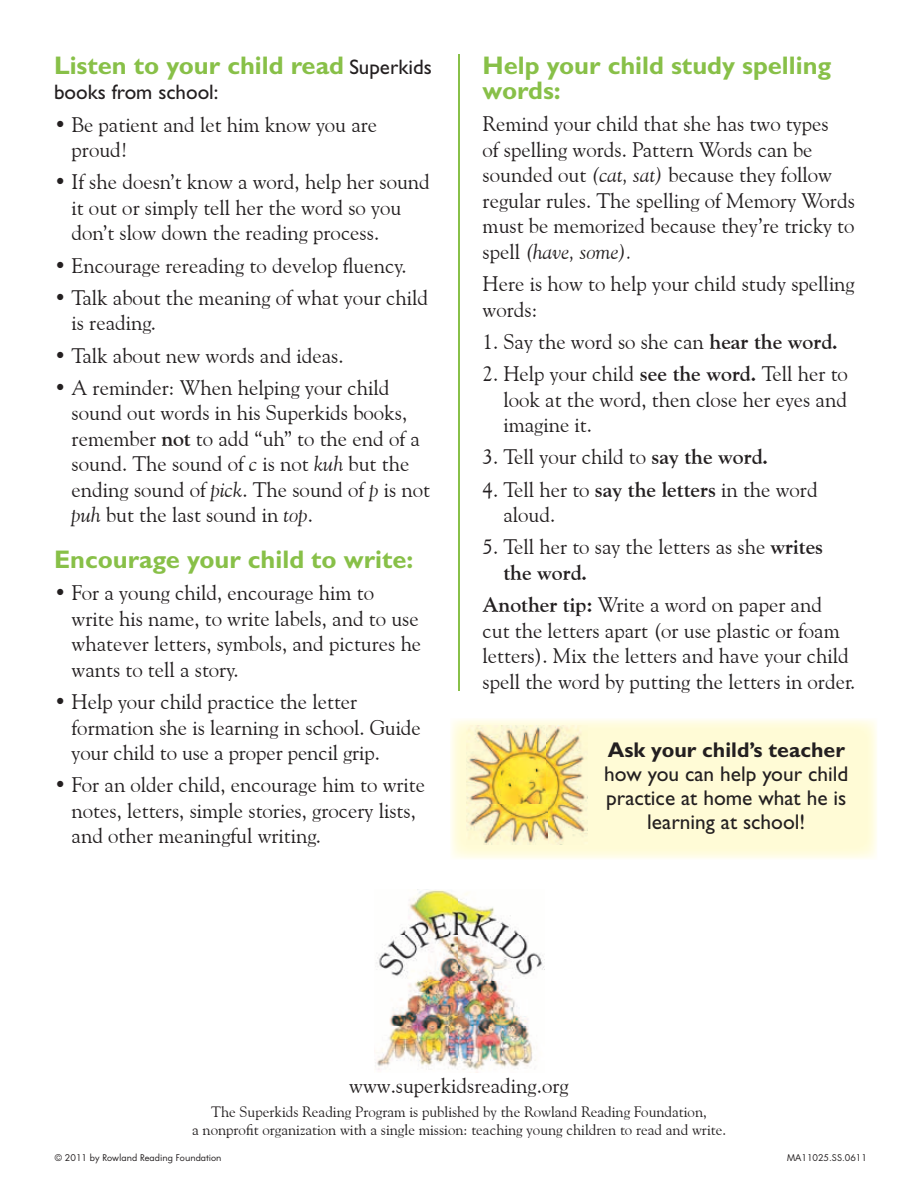
<style>
.page{position:relative;width:918px;height:1188px;background:#fff}
.page>*{position:absolute;margin:0;border:0;box-sizing:border-box;transform-origin:0 0}
.t1{font:700 25.5px/25.5px "Gill Sans";color:#88c048}
.t2{font:21.3px/24px "Gill Sans Std";color:#231f20;text-align:center}
.t3{font:700 21.3px "Gill Sans Std";color:#231f20}
.t4{font:21px/25.5px "Goudy Old Style BT";color:#231f20}
.t5{font:21px "Gill Sans";color:#231f20}
.t6{font:15px/18px "Goudy Old Style BT";color:#231f20;text-align:center}
.t7{font:9px "Futura Book Superkids";color:#231f20}
.s1{font-weight:400;font-size:21px;color:#231f20}
.s2{font-weight:700}
.s3{font-style:italic}
</style>
<div class="page">
<img style="left:466px;top:726px;width:121px;height:119px">
<hr style="left:458px;top:54px;width:1px;height:637px;background:#88c048">
<img style="left:375px;top:890px;width:169px;height:183px">
<p class="t1" style="left:54px;top:52px;width:379px">Listen to your child read <span class="s1">Superkids</span></p>
<p class="t5" style="left:54px;top:80px;width:166px">books from school:</p>
<p class="t4" style="left:72px;top:111px;width:307px;text-indent:-18px">• Be patient and let him know you are proud!</p>
<p class="t4" style="left:72px;top:169px;width:360px;text-indent:-18px">• If she doesn’t know a word, help her sound it out or simply tell her the word so you don’t slow down the reading process.</p>
<p class="t4" style="left:54px;top:252px;width:354px">• Encourage rereading to develop fluency.</p>
<p class="t4" style="left:72px;top:285px;width:358px;text-indent:-18px">• Talk about the meaning of what your child is reading.</p>
<p class="t4" style="left:54px;top:342px;width:291px">• Talk about new words and ideas.</p>
<p class="t4" style="left:72px;top:375px;width:360px;text-indent:-18px">• A reminder: When helping your child sound out words in his Superkids books, remember <span class="s2">not</span> to add “uh” to the end of a sound. The sound of <span class="s3">c</span> is not <span class="s3">kuh</span> but the ending sound of <span class="s3">pick</span>. The sound of <span class="s3">p</span> is not <span class="s3">puh</span> but the last sound in <span class="s3">top</span>.</p>
<p class="t1" style="left:54px;top:547px;width:361px">Encourage your child to write:</p>
<p class="t4" style="left:72px;top:580px;width:351px;text-indent:-18px">• For a young child, encourage him to write his name, to write labels, and to use whatever letters, symbols, and pictures he wants to tell a story.</p>
<p class="t4" style="left:72px;top:689px;width:351px;text-indent:-18px">• Help your child practice the letter formation she is learning in school. Guide your child to use a proper pencil grip.</p>
<p class="t4" style="left:72px;top:772px;width:355px;text-indent:-18px">• For an older child, encourage him to write notes, letters, simple stories, grocery lists, and other meaningful writing.</p>
<p class="t1" style="left:483px;top:52px;width:350px">Help your child study spelling words:</p>
<p class="t4" style="left:483px;top:111px;width:374px">Remind your child that she has two types<br>of spelling words. Pattern Words can be sounded out <span class="s3">(cat, sat)</span> because they follow regular rules. The spelling of Memory Words must be memorized because they’re tricky to spell <span class="s3">(have, some).</span></p>
<p class="t4" style="left:483px;top:271px;width:374px">Here is how to help your child study spelling words:</p>
<p class="t4" style="left:483px;top:328px;width:357px">1. Say the word so she can <span class="s2">hear the word.</span></p>
<p class="t4" style="left:503px;top:361px;width:346px;text-align:justify;text-indent:-21px">2. Help your child <span class="s2">see the word.</span> Tell her to look at the word, then close her eyes and imagine it.</p>
<p class="t4" style="left:483px;top:444px;width:287px">3. Tell your child to <span class="s2">say the word.</span></p>
<p class="t4" style="left:503px;top:476px;width:316px;text-indent:-21px">4. Tell her to <span class="s2">say the letters</span> in the word aloud.</p>
<p class="t4" style="left:503px;top:534px;width:321px;text-indent:-21px">5. Tell her to say the letters as she <span class="s2">writes the word.</span></p>
<p class="t4" style="left:483px;top:592px;width:374px"><span class="s2">Another tip:</span> Write a word on paper and<br>cut the letters apart (or use plastic or foam letters). Mix the letters and have your child spell the word by putting the letters in order.</p>
<p class="t3" style="left:608px;top:737px;width:239px">Ask your child’s teacher</p>
<p class="t2" style="left:604px;top:762px;width:246px">how you can help your child practice at home what he is learning at school!</p>
<p class="t4" style="left:349px;top:1072px;width:221px">www.superkidsreading.org</p>
<p class="t6" style="left:192px;top:1103px;width:535px">The Superkids Reading Program is published by the Rowland Reading Foundation,<br>a nonprofit organization with a single mission: teaching young children to read and write.</p>
<p class="t7" style="left:55px;top:1152px;width:168px">© 2011 by Rowland Reading Foundation</p>
<p class="t7" style="left:787px;top:1152px;width:81px">MA11025.SS.0611</p>
</div>
